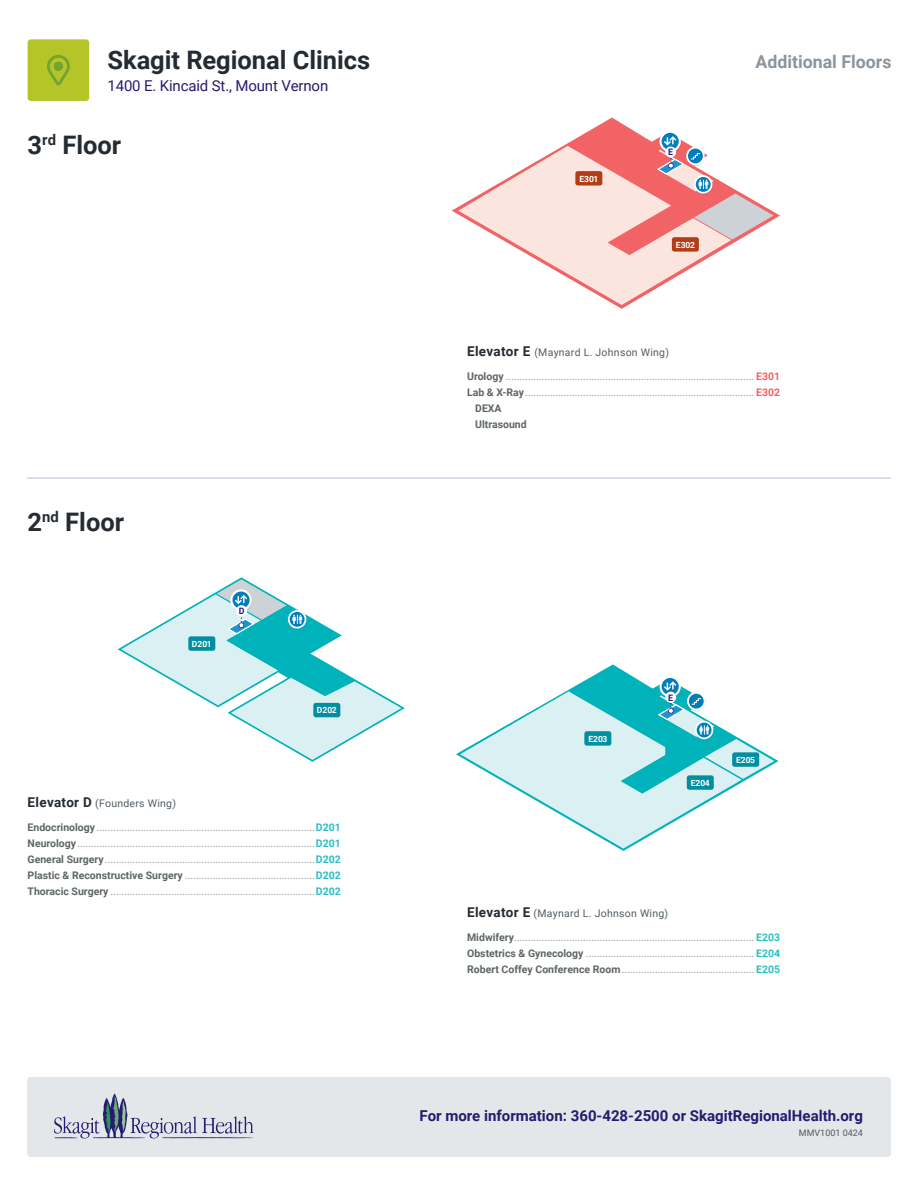
<style>
.page{position:relative;width:918px;height:1188px;background:#fff}
.page>*{position:absolute;margin:0;border:0;box-sizing:border-box;transform-origin:0 0}
.t1{font:700 25.5px "Roboto";color:#242b31}
.t2{font:700 17.7px "Roboto";color:#8b959c}
.t3{font:700 15px "Roboto";color:#261b6f}
.t4{font:15px "Roboto";letter-spacing:-.01em;color:#261b6f}
.t5{font:10.5px/16px "Roboto";color:#8f9294;text-align:justify}
.t6{font:10.5px "Roboto";letter-spacing:.025em;color:#525d63}
.t7{font:700 10.5px "Roboto";color:#5e6567}
.t8{font:9px "Roboto";color:#57585a}
.t9{font:700 8.85px "Roboto";color:#261b6f}
.t10{font:700 8.55px "Roboto";color:#fff}
.s1{font-weight:700;font-size:13.5px;color:#242b31}
.s2{font-weight:700;color:#5e6567}
.s3{font-weight:700;color:#2bbec5}
.s4{font-weight:700;color:#f16364}
</style>
<div class="page">
<hr style="left:27px;top:478px;width:864px;height:1px;background:#bfbcd7">
<svg style="left:452px;top:118px;width:328px;height:191px"></svg>
<svg style="left:456px;top:664px;width:323px;height:187px"></svg>
<svg style="left:460px;top:691px;width:282px;height:158px;fill:#dbf0f2"></svg>
<svg style="left:660px;top:131px;width:21px;height:21px"></svg>
<div style="left:662px;top:133px;width:17px;height:17px;background:#007ebc;border-radius:50%"></div>
<div style="left:584px;top:731px;width:27px;height:15px;background:#008fa1;border-radius:3px"></div>
<div style="left:687px;top:775px;width:27px;height:15px;background:#008fa1;border-radius:3px"></div>
<svg style="left:660px;top:676px;width:21px;height:21px"></svg>
<svg style="left:662px;top:678px;width:17px;height:17px"></svg>
<svg style="left:658px;top:681px;width:116px;height:98px"></svg>
<div style="left:665px;top:692px;width:11px;height:11px;background:#fff;border-radius:50%"></div>
<svg style="left:458px;top:136px;width:316px;height:169px"></svg>
<div style="left:575px;top:171px;width:27px;height:15px;background:#b13d17;border-radius:3px"></div>
<div style="left:672px;top:237px;width:27px;height:15px;background:#b13d17;border-radius:3px"></div>
<svg style="left:121px;top:579px;width:280px;height:181px"></svg>
<div style="left:236px;top:605px;width:11px;height:11px;background:#fff;border-radius:50%"></div>
<div style="left:27px;top:1077px;width:864px;height:80px;background:#e4e7ea;border-radius:3px"></div>
<svg style="left:54px;top:1093px;width:200px;height:45px"></svg>
<div style="left:28px;top:39px;width:61px;height:62px;background:#b5c527;border-radius:3px"></div>
<svg style="left:47px;top:55px;width:23px;height:30px"></svg>
<h1 class="t1" style="left:107px;top:43px;width:264px">Skagit Regional Clinics</h1>
<h2 class="t2" style="left:756px;top:49px;width:137px">Additional Floors</h2>
<h3 class="t4" style="left:107px;top:75px;width:222px">1400 E. Kincaid St., Mount Vernon</h3>
<h1 class="t1" style="left:28px;top:127px;width:95px">3<sup>rd</sup> Floor</h1>
<h1 class="t1" style="left:28px;top:504px;width:98px">2<sup>nd</sup> Floor</h1>
<p class="t10" style="left:192px;top:638px;width:21px">D201</p>
<p class="t9" style="left:239px;top:605px;width:7px">D</p>
<p class="t10" style="left:317px;top:704px;width:21px">D202</p>
<p class="t6" style="left:28px;top:796px;width:150px"><span class="s1">Elevator D</span> (Founders Wing)</p>
<p class="t5" style="left:28px;top:819px;width:315px"><span class="s2">Endocrinology</span> ...............................................................................<span class="s3">D201<br></span><span class="s2">Neurology</span>......................................................................................<span class="s3">D201<br></span><span class="s2">General Surgery</span> ............................................................................<span class="s3">D202<br></span><span class="s2">Plastic &amp; Reconstructive Surgery</span> ...............................................<span class="s3">D202<br></span><span class="s2">Thoracic Surgery</span> ..........................................................................<span class="s3">D202</span></p>
<p class="t10" style="left:579px;top:172px;width:20px">E301</p>
<p class="t9" style="left:668px;top:146px;width:6px">E</p>
<p class="t10" style="left:676px;top:239px;width:20px">E302</p>
<p class="t6" style="left:467px;top:345px;width:203px"><span class="s1">Elevator E</span> (Maynard L. Johnson Wing)</p>
<p class="t5" style="left:467px;top:367px;width:315px"><span class="s2">Urology</span> .......................................................................................... <span class="s4">E301</span></p>
<p class="t5" style="left:467px;top:383px;width:315px"><span class="s2">Lab &amp; X-Ray</span>................................................................................... <span class="s4">E302</span></p>
<p class="t7" style="left:475px;top:401px;width:28px">DEXA</p>
<p class="t7" style="left:475px;top:417px;width:53px">Ultrasound</p>
<p class="t10" style="left:588px;top:733px;width:20px">E203</p>
<p class="t9" style="left:668px;top:691px;width:6px">E</p>
<p class="t10" style="left:691px;top:777px;width:20px">E204</p>
<p class="t10" style="left:736px;top:754px;width:20px">E205</p>
<p class="t6" style="left:467px;top:906px;width:203px"><span class="s1">Elevator E</span> (Maynard L. Johnson Wing)</p>
<p class="t5" style="left:467px;top:928px;width:315px"><span class="s2">Midwifery</span>....................................................................................... <span class="s3">E203<br></span><span class="s2">Obstetrics &amp; Gynecology</span> ............................................................. <span class="s3">E204<br></span><span class="s2">Robert Coffey Conference Room</span>................................................ <span class="s3">E205</span></p>
<h3 class="t3" style="left:420px;top:1105px;width:445px">For more information: 360-428-2500 or SkagitRegionalHealth.org</h3>
<p class="t8" style="left:799px;top:1126px;width:66px">MMV1001 0424</p>
</div>
